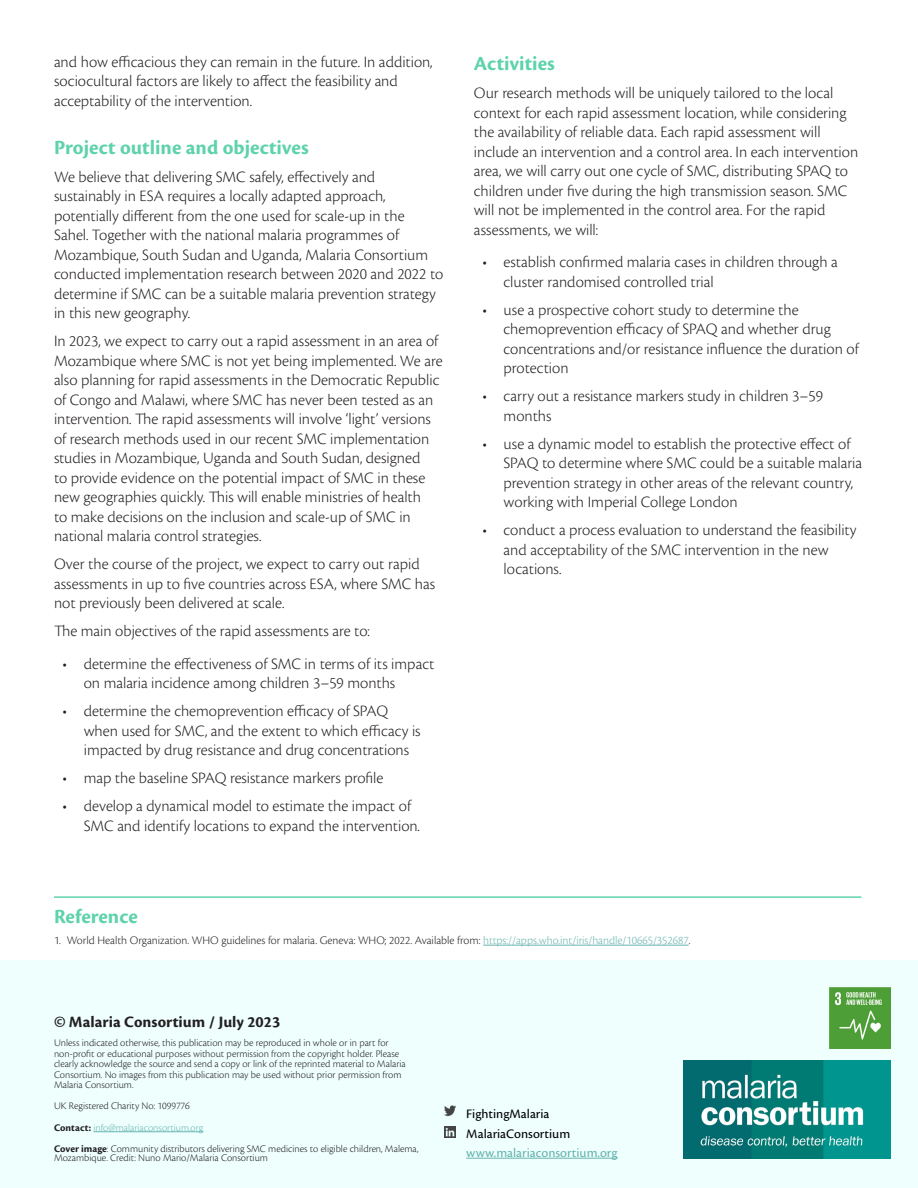
<style>
.page{position:relative;width:918px;height:1188px;background:#fff}
.page>*{position:absolute;margin:0;border:0;box-sizing:border-box;transform-origin:0 0}
.Heading_01{font:700 21px "Cronos Pro";color:#5ed3ab}
.Body{font:300 16.5px/19.5px "Cronos Pro";color:#231f20}
.Body-2{font:700 16.5px "Cronos Pro";color:#231f20}
.t1{font:13.5px "Cronos Pro Capt";color:#000}
.Body-3{font:13.5px "Cronos Pro Capt";color:#66b4af}
.t2{font:300 12px "Cronos Pro";color:#231f20}
.Body-4{font:300 10.5px/10.5px "Cronos Pro";color:#231f20}
.Body-5{font:300 10.5px "Cronos Pro";letter-spacing:-.005em;color:#66b4af}
.s1{color:#66b4af}
.s2{font-weight:700;color:#231f20}
.s3{font-weight:700}
</style>
<div class="page">
<hr style="left:483px;top:945px;width:206px;height:1px;background:#66b4af">
<hr style="left:54px;top:896px;width:807px;height:2px;background:#5ed3ab">
<div style="left:0;top:961px;width:918px;height:227px;background:#eefffe"></div>
<hr style="left:93px;top:1131px;width:110px;height:1px;background:#66b4af">
<svg style="left:444px;top:1126px;width:11px;height:12px"></svg>
<hr style="left:466px;top:1158px;width:151px;height:1px;background:#66b4af">
<svg style="left:444px;top:1105px;width:11px;height:11px"></svg>
<img style="left:683px;top:1060px;width:207px;height:98px">
<img style="left:829px;top:987px;width:61px;height:61px">
<p class="Body" style="left:54px;top:52px;width:380px">and how efficacious they can remain in the future. In addition, sociocultural factors are likely to affect the feasibility and acceptability of the intervention.</p>
<p class="Heading_01" style="left:54px;top:135px;width:256px">Project outline and objectives</p>
<p class="Body" style="left:54px;top:167px;width:391px">We believe that delivering SMC safely, effectively and sustainably in ESA requires a locally adapted approach, potentially different from the one used for scale-up in the<br>Sahel. Together with the national malaria programmes of Mozambique, South Sudan and Uganda, Malaria Consortium conducted implementation research between 2020 and 2022 to determine if SMC can be a suitable malaria prevention strategy in this new geography.</p>
<p class="Body" style="left:54px;top:331px;width:390px">In 2023, we expect to carry out a rapid assessment in an area of Mozambique where SMC is not yet being implemented. We are also planning for rapid assessments in the Democratic Republic of Congo and Malawi, where SMC has never been tested as an intervention. The rapid assessments will involve ‘light’ versions of research methods used in our recent SMC implementation studies in Mozambique, Uganda and South Sudan, designed<br>to provide evidence on the potential impact of SMC in these new geographies quickly. This will enable ministries of health<br>to make decisions on the inclusion and scale-up of SMC in national malaria control strategies.</p>
<p class="Body" style="left:54px;top:554px;width:383px">Over the course of the project, we expect to carry out rapid assessments in up to five countries across ESA, where SMC has not previously been delivered at scale.</p>
<p class="Body" style="left:54px;top:621px;width:317px">The main objectives of the rapid assessments are to:</p>
<p class="Body" style="left:84px;top:654px;width:352px;text-indent:-21px">• determine the effectiveness of SMC in terms of its impact on malaria incidence among children 3–59 months</p>
<p class="Body" style="left:84px;top:701px;width:338px;text-indent:-21px">• determine the chemoprevention efficacy of SPAQ when used for SMC, and the extent to which efficacy is impacted by drug resistance and drug concentrations</p>
<p class="Body" style="left:63px;top:768px;width:323px">• map the baseline SPAQ resistance markers profile</p>
<p class="Body" style="left:84px;top:796px;width:338px;text-indent:-21px">• develop a dynamical model to estimate the impact of<br>SMC and identify locations to expand the intervention.</p>
<p class="Heading_01" style="left:474px;top:52px;width:83px">Activities</p>
<p class="Body" style="left:474px;top:83px;width:386px">Our research methods will be uniquely tailored to the local context for each rapid assessment location, while considering the availability of reliable data. Each rapid assessment will include an intervention and a control area. In each intervention area, we will carry out one cycle of SMC, distributing SPAQ to children under five during the high transmission season. SMC will not be implemented in the control area. For the rapid assessments, we will:</p>
<p class="Body" style="left:504px;top:252px;width:336px;text-indent:-21px">• establish confirmed malaria cases in children through a cluster randomised controlled trial</p>
<p class="Body" style="left:504px;top:300px;width:357px;text-indent:-21px">• use a prospective cohort study to determine the chemoprevention efficacy of SPAQ and whether drug concentrations and/or resistance influence the duration of protection</p>
<p class="Body" style="left:504px;top:386px;width:321px;text-indent:-21px">• carry out a resistance markers study in children 3–59 months</p>
<p class="Body" style="left:504px;top:434px;width:360px;text-indent:-21px">• use a dynamic model to establish the protective effect of SPAQ to determine where SMC could be a suitable malaria prevention strategy in other areas of the relevant country, working with Imperial College London</p>
<p class="Body" style="left:504px;top:520px;width:355px;text-indent:-21px">• conduct a process evaluation to understand the feasibility and acceptability of the SMC intervention in the new locations.</p>
<p class="Heading_01" style="left:54px;top:905px;width:85px">Reference</p>
<p class="t2" style="left:54px;top:933px;width:638px">1. World Health Organization. WHO guidelines for malaria. Geneva: WHO; 2022. Available from: <span class="s1">https://apps.who.int/iris/handle/10665/352687</span>.</p>
<p class="Body-2" style="left:54px;top:1013px;width:228px">© Malaria Consortium / July 2023</p>
<p class="Body-4" style="left:54px;top:1038px;width:353px">Unless indicated otherwise, this publication may be reproduced in whole or in part for non-profit or educational purposes without permission from the copyright holder. Please clearly acknowledge the source and send a copy or link of the reprinted material to Malaria Consortium. No images from this publication may be used without prior permission from Malaria Consortium.</p>
<p class="Body-4" style="left:54px;top:1100px;width:137px">UK Registered Charity No: 1099776</p>
<p class="Body-5" style="left:54px;top:1121px;width:151px"><span class="s2">Contact:</span> info@malariaconsortium.org</p>
<p class="Body-4" style="left:54px;top:1145px;width:366px;line-height:9px"><span class="s3">Cover image</span>: Community distributors delivering SMC medicines to eligible children, Malema,<br>Mozambique. Credit: Nuno Mario/Malaria Consortium</p>
<p class="t1" style="left:466px;top:1106px;width:85px">FightingMalaria</p>
<p class="t1" style="left:466px;top:1126px;width:106px">MalariaConsortium</p>
<p class="Body-3" style="left:466px;top:1145px;width:153px">www.malariaconsortium.org</p>
</div>
